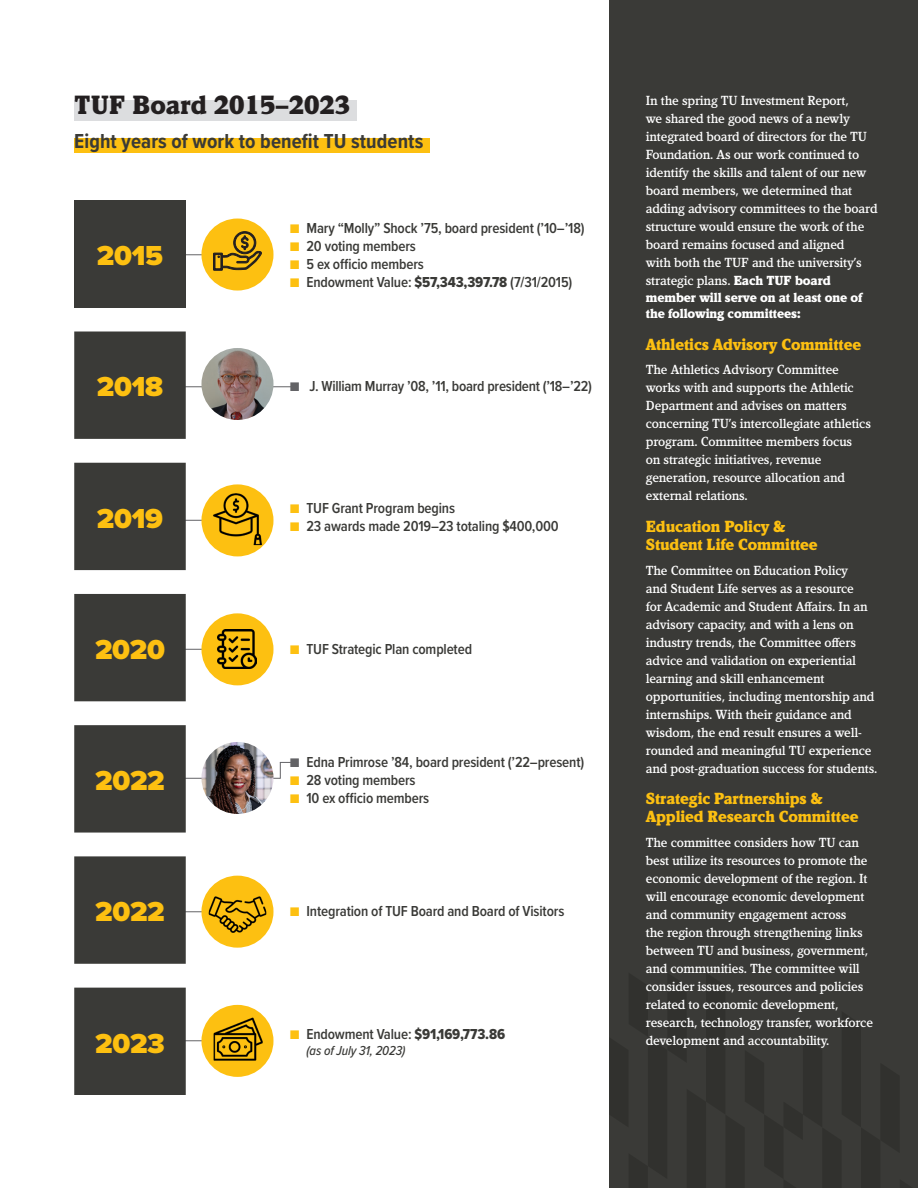
<style>
.page{position:relative;width:918px;height:1188px;background:#fff}
.page>*{position:absolute;margin:0;border:0;box-sizing:border-box;transform-origin:0 0}
.t1{font:900 28.5px "Proxima Nova";letter-spacing:-.01em;color:#fdc011}
.t2{font:900 27px "Kandal";color:#231f20}
.t3{font:700 21px "Proxima Nova Cond";letter-spacing:.005em;color:#3a3a37}
.t4{font:900 16.5px/18px "Kandal";letter-spacing:-.01em;color:#fdc011}
.t5{font:600 15px "Proxima Nova Cond";letter-spacing:-.01em;color:#3a3a37}
.t6{font:500 13.5px/18px "Kandal";letter-spacing:-.01em;color:#fff}
.t7{font:900 13.5px/16.5px "Kandal";letter-spacing:-.01em;color:#fff}
.t8{font:italic 500 13.5px "Proxima Nova Cond";letter-spacing:-.01em;color:#3a3a37}
.s1{font-family:"Proxima Nova";font-weight:400;color:#fdc011}
.s2{font-family:"Proxima Nova Cond Extrabld";font-weight:400}
.s3{font-family:"Proxima Nova";font-weight:400;color:#636366}
.s4{font-weight:900}
</style>
<div class="page">
<hr style="left:177px;top:254px;width:33px;height:1px;background:#636366">
<hr style="left:177px;top:778px;width:33px;height:1px;background:#636366">
<hr style="left:247px;top:778px;width:33px;height:1px;background:#636366">
<svg style="left:280px;top:762px;width:11px;height:17px"></svg>
<hr style="left:177px;top:386px;width:33px;height:1px;background:#636366">
<hr style="left:257px;top:386px;width:34px;height:1px;background:#636366">
<hr style="left:177px;top:520px;width:33px;height:1px;background:#636366">
<hr style="left:177px;top:649px;width:33px;height:1px;background:#636366">
<hr style="left:177px;top:911px;width:33px;height:1px;background:#636366">
<hr style="left:177px;top:1040px;width:33px;height:1px;background:#636366">
<div style="left:609px;top:0;width:309px;height:1188px;background:#3a3a37"></div>
<div style="left:74px;top:100px;width:283px;height:20px;background:#dcdddf"></div>
<div style="left:74px;top:138px;width:356px;height:14px;background:#fdc011"></div>
<div style="left:74px;top:200px;width:112px;height:108px;background:#3a3a37"></div>
<svg style="left:74px;top:332px;width:112px;height:763px;fill:#3a3a37"></svg>
<div style="left:201px;top:613px;width:72px;height:72px;background:#fdc011;border-radius:50%"></div>
<img style="left:218px;top:630px;width:39px;height:39px">
<div style="left:201px;top:876px;width:72px;height:72px;background:#fdc011;border-radius:50%"></div>
<img style="left:209px;top:886px;width:57px;height:57px">
<div style="left:201px;top:1005px;width:72px;height:72px;background:#fdc011;border-radius:50%"></div>
<img style="left:214px;top:1015px;width:49px;height:46px">
<div style="left:201px;top:484px;width:72px;height:72px;background:#fdc011;border-radius:50%"></div>
<img style="left:212px;top:493px;width:52px;height:52px">
<div style="left:201px;top:219px;width:72px;height:72px;background:#fdc011;border-radius:50%"></div>
<img style="left:201px;top:348px;width:72px;height:72px;border-radius:36px">
<img style="left:201px;top:742px;width:72px;height:72px;border-radius:36px">
<svg style="left:213px;top:231px;width:49px;height:40px"></svg>
<h2 class="t2" style="left:74px;top:90px;width:278px">TUF Board 2015–2023</h2>
<h3 class="t3" style="left:74px;top:125px;width:351px">Eight years of work to benefit TU students</h3>
<p class="t1" style="left:97px;top:234px;width:68px">2015</p>
<p class="t5" style="left:290px;top:217px;width:296px"><span class="s1">■</span> Mary “Molly” Shock ’75, board president (’10–’18)</p>
<p class="t5" style="left:290px;top:235px;width:127px"><span class="s1">■</span> 20 voting members</p>
<p class="t5" style="left:290px;top:253px;width:135px"><span class="s1">■</span> 5 ex officio members</p>
<p class="t5" style="left:290px;top:271px;width:284px"><span class="s1">■</span> Endowment Value: <span class="s2">$57,343,397.78</span> (7/31/2015)</p>
<p class="t1" style="left:97px;top:366px;width:68px">2018</p>
<p class="t5" style="left:290px;top:375px;width:304px"><span class="s3">■</span> J. William Murray ’08, ’11, board president (’18–’22)</p>
<p class="t1" style="left:97px;top:497px;width:68px">2019</p>
<p class="t5" style="left:290px;top:497px;width:167px"><span class="s1">■</span> TUF Grant Program begins</p>
<p class="t5" style="left:290px;top:515px;width:270px"><span class="s1">■</span> 23 awards made 2019–23 totaling $400,000</p>
<p class="t1" style="left:95px;top:628px;width:71px">2020</p>
<p class="t5" style="left:290px;top:638px;width:184px"><span class="s1">■</span> TUF Strategic Plan completed</p>
<p class="t1" style="left:95px;top:759px;width:71px">2022</p>
<p class="t5" style="left:290px;top:751px;width:296px"><span class="s3">■</span> Edna Primrose ’84, board president (’22–present)</p>
<p class="t5" style="left:290px;top:769px;width:127px"><span class="s1">■</span> 28 voting members</p>
<p class="t5" style="left:290px;top:787px;width:141px"><span class="s1">■</span> 10 ex officio members</p>
<p class="t1" style="left:95px;top:891px;width:71px">2022</p>
<p class="t5" style="left:290px;top:900px;width:276px"><span class="s1">■</span> Integration of TUF Board and Board of Visitors</p>
<p class="t1" style="left:95px;top:1022px;width:71px">2023</p>
<p class="t5" style="left:290px;top:1023px;width:217px"><span class="s1">■</span> Endowment Value: <span class="s2">$91,169,773.86</span></p>
<p class="t8" style="left:306px;top:1041px;width:100px">(as of July 31, 2023)</p>
<p class="t6" style="left:646px;top:92px;width:233px">In the spring TU Investment Report,<br>we shared the good news of a newly integrated board of directors for the TU Foundation. As our work continued to identify the skills and talent of our new board members, we determined that adding advisory committees to the board structure would ensure the work of the board remains focused and aligned<br>with both the TUF and the university’s strategic plans. <span class="s4">Each TUF board</span></p>
<p class="t7" style="left:646px;top:289px;width:218px">member will serve on at least one of the following committees:</p>
<h4 class="t4" style="left:646px;top:335px;width:217px">Athletics Advisory Committee</h4>
<p class="t6" style="left:646px;top:361px;width:227px">The Athletics Advisory Committee works with and supports the Athletic Department and advises on matters concerning TU’s intercollegiate athletics program. Committee members focus<br>on strategic initiatives, revenue generation, resource allocation and external relations.</p>
<h4 class="t4" style="left:646px;top:517px;width:173px">Education Policy &amp;<br>Student Life Committee</h4>
<p class="t6" style="left:646px;top:561px;width:233px">The Committee on Education Policy<br>and Student Life serves as a resource<br>for Academic and Student Affairs. In an advisory capacity, and with a lens on industry trends, the Committee offers advice and validation on experiential learning and skill enhancement opportunities, including mentorship and internships. With their guidance and wisdom, the end result ensures a well&shy;rounded and meaningful TU experience and post-graduation success for students.</p>
<h4 class="t4" style="left:646px;top:790px;width:214px">Strategic Partnerships &amp;<br>Applied Research Committee</h4>
<p class="t6" style="left:646px;top:833px;width:229px">The committee considers how TU can best utilize its resources to promote the economic development of the region. It will encourage economic development and community engagement across<br>the region through strengthening links between TU and business, government, and communities. The committee will consider issues, resources and policies related to economic development, research, technology transfer, workforce development and accountability.</p>
</div>
